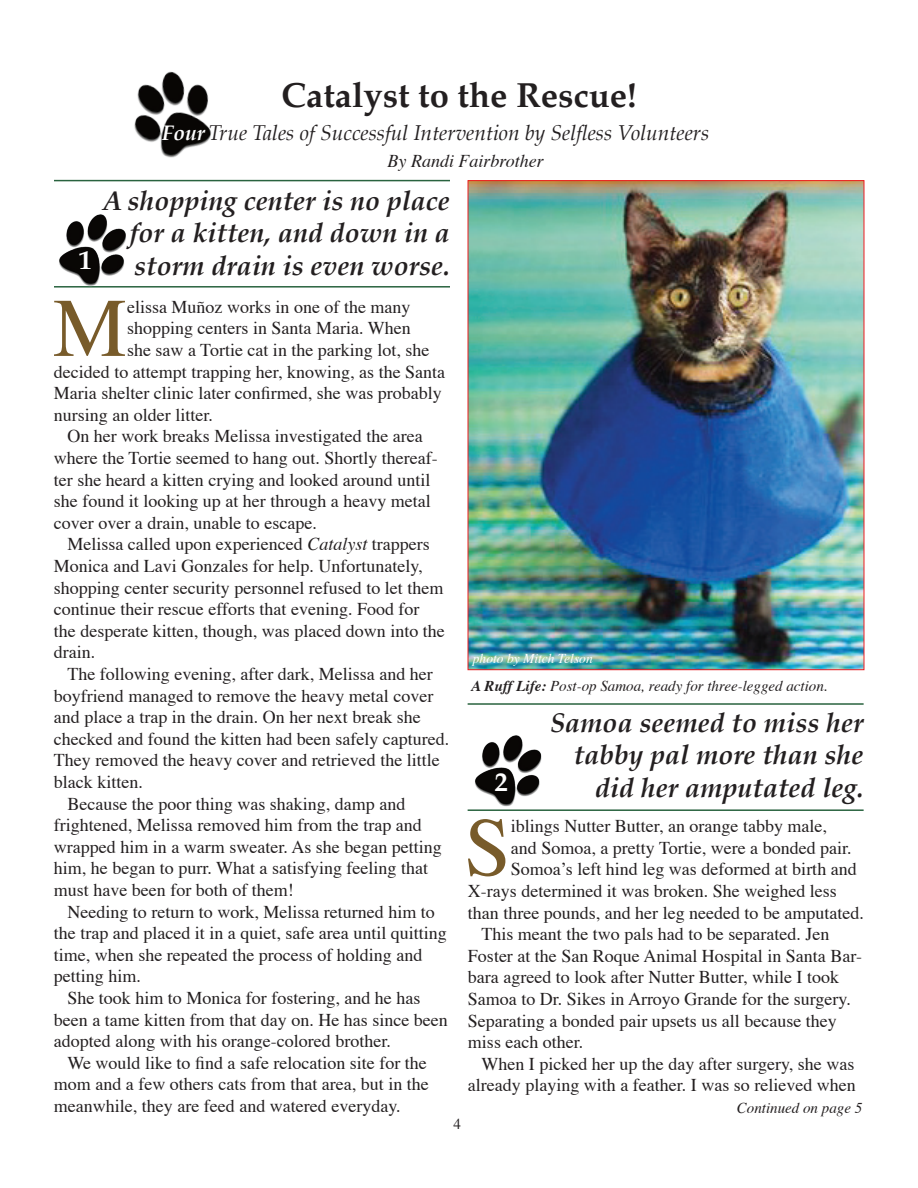
<style>
.page{position:relative;width:918px;height:1188px;background:#fff}
.page>*{position:absolute;margin:0;border:0;box-sizing:border-box;transform-origin:0 0}
.t1{font:83.25px "Times";color:#785b2a}
.t2{font:700 34.5px "Palatino";color:#231f20}
.t3{font:italic 700 27px/32.4px "Palatino";color:#231f20;text-align:justify}
.t4{font:700 27px "Palatino";color:#fff}
.t5{font:italic 21px "Palatino";color:#231f20}
.t6{font:18px "Times";color:#231f20}
.t7{font:italic 18px "Times";color:#231f20}
.t8{font:italic 15px "Times";color:#231f20}
.t9{font:15px "Times";color:#231f20}
.t10{font:italic 13.5px "Times";color:#fff}
.s1{font-weight:700;color:#fff}
.s2{font-style:italic}
.s3{font-weight:700}
</style>
<div class="page">
<img style="left:134px;top:71px;width:78px;height:87px">
<hr style="left:54px;top:180px;width:396px;height:1px;background:#29633f">
<hr style="left:54px;top:286px;width:396px;height:2px;background:#29633f">
<img style="left:470px;top:182px;width:392px;height:486px">
<hr style="left:468px;top:703px;width:396px;height:2px;background:#29633f">
<hr style="left:468px;top:809px;width:396px;height:2px;background:#29633f">
<img style="left:54px;top:214px;width:85px;height:74px">
<img style="left:467px;top:735px;width:94px;height:76px">
<h3 class="t4" style="left:78px;top:237px;width:15px">1</h3>
<h2 class="t2" style="left:281px;top:66px;width:357px">Catalyst to the Rescue!</h2>
<p class="t5" style="left:162px;top:115px;width:549px"><span class="s1">Four</span> True Tales of Successful Intervention by Selfless Volunteers</p>
<p class="t7" style="left:388px;top:150px;width:158px">By Randi Fairbrother</p>
<h3 class="t3" style="left:130px;top:184px;width:322px;text-indent:-27px">A shopping center is no place for a kitten, and down in a storm drain is even worse.</h3>
<h1 class="t1" style="left:53px;top:275px;width:76px">M</h1>
<p class="t6" style="left:127px;top:295px;width:285px">elissa Muñoz works in one of the many</p>
<p class="t6" style="left:127px;top:317px;width:285px">shopping centers in Santa Maria. When</p>
<p class="t6" style="left:127px;top:338px;width:304px">she saw a Tortie cat in the parking lot, she</p>
<p class="t6" style="left:54px;top:360px;width:393px">decided to attempt trapping her, knowing, as the Santa</p>
<p class="t6" style="left:54px;top:382px;width:389px">Maria shelter clinic later confirmed, she was probably</p>
<p class="t6" style="left:54px;top:403px;width:160px">nursing an older litter.</p>
<p class="t6" style="left:67px;top:425px;width:357px">On her work breaks Melissa investigated the area</p>
<p class="t6" style="left:54px;top:446px;width:385px">where the Tortie seemed to hang out. Shortly thereaf-</p>
<p class="t6" style="left:54px;top:468px;width:378px">ter she heard a kitten crying and looked around until</p>
<p class="t6" style="left:54px;top:490px;width:378px">she found it looking up at her through a heavy metal</p>
<p class="t6" style="left:54px;top:511px;width:264px">cover over a drain, unable to escape.</p>
<p class="t6" style="left:67px;top:533px;width:364px">Melissa called upon experienced <span class="s2">Catalyst</span> trappers</p>
<p class="t6" style="left:54px;top:554px;width:370px">Monica and Lavi Gonzales for help. Unfortunately,</p>
<p class="t6" style="left:54px;top:576px;width:391px">shopping center security personnel refused to let them</p>
<p class="t6" style="left:54px;top:598px;width:367px">continue their rescue efforts that evening. Food for</p>
<p class="t6" style="left:54px;top:619px;width:392px">the desperate kitten, though, was placed down into the</p>
<p class="t6" style="left:54px;top:641px;width:43px">drain.</p>
<p class="t6" style="left:67px;top:662px;width:367px">The following evening, after dark, Melissa and her</p>
<p class="t6" style="left:54px;top:684px;width:381px">boyfriend managed to remove the heavy metal cover</p>
<p class="t6" style="left:54px;top:706px;width:368px">and place a trap in the drain. On her next break she</p>
<p class="t6" style="left:54px;top:727px;width:397px">checked and found the kitten had been safely captured.</p>
<p class="t6" style="left:54px;top:749px;width:387px">They removed the heavy cover and retrieved the little</p>
<p class="t6" style="left:54px;top:770px;width:90px">black kitten.</p>
<p class="t6" style="left:67px;top:792px;width:339px">Because the poor thing was shaking, damp and</p>
<p class="t6" style="left:54px;top:814px;width:369px">frightened, Melissa removed him from the trap and</p>
<p class="t6" style="left:54px;top:835px;width:389px">wrapped him in a warm sweater. As she began petting</p>
<p class="t6" style="left:54px;top:857px;width:376px">him, he began to purr. What a satisfying feeling that</p>
<p class="t6" style="left:54px;top:878px;width:241px">must have been for both of them!</p>
<p class="t6" style="left:67px;top:900px;width:369px">Needing to return to work, Melissa returned him to</p>
<p class="t6" style="left:54px;top:922px;width:394px">the trap and placed it in a quiet, safe area until quitting</p>
<p class="t6" style="left:54px;top:943px;width:370px">time, when she repeated the process of holding and</p>
<p class="t6" style="left:54px;top:965px;width:89px">petting him.</p>
<p class="t6" style="left:67px;top:986px;width:354px">She took him to Monica for fostering, and he has</p>
<p class="t6" style="left:54px;top:1008px;width:395px">been a tame kitten from that day on. He has since been</p>
<p class="t6" style="left:54px;top:1030px;width:338px">adopted along with his orange-colored brother.</p>
<p class="t6" style="left:67px;top:1051px;width:361px">We would like to find a safe relocation site for the</p>
<p class="t6" style="left:54px;top:1073px;width:376px">mom and a few others cats from that area, but in the</p>
<p class="t6" style="left:54px;top:1094px;width:348px">meanwhile, they are feed and watered everyday.</p>
<p class="t10" style="left:473px;top:650px;width:121px">photo by Mitch Telson</p>
<p class="t8" style="left:472px;top:676px;width:358px"><span class="s3">A Ruff Life:</span> Post-op Samoa, ready for three-legged action.</p>
<h3 class="t4" style="left:494px;top:759px;width:15px">2</h3>
<h3 class="t3" style="left:550px;top:706px;width:315px;text-align:right">Samoa seemed to miss her tabby pal more than she did her amputated leg.</h3>
<h1 class="t1" style="left:465px;top:795px;width:48px">S</h1>
<p class="t6" style="left:511px;top:815px;width:318px">iblings Nutter Butter, an orange tabby male,</p>
<p class="t6" style="left:511px;top:836px;width:342px">and Somoa, a pretty Tortie, were a bonded pair.</p>
<p class="t6" style="left:511px;top:858px;width:347px">Somoa’s left hind leg was deformed at birth and</p>
<p class="t6" style="left:468px;top:880px;width:370px">X-rays determined it was broken. She weighed less</p>
<p class="t6" style="left:468px;top:901px;width:398px">than three pounds, and her leg needed to be amputated.</p>
<p class="t6" style="left:481px;top:923px;width:349px">This meant the two pals had to be separated. Jen</p>
<p class="t6" style="left:468px;top:944px;width:396px">Foster at the San Roque Animal Hospital in Santa Bar-</p>
<p class="t6" style="left:468px;top:966px;width:373px">bara agreed to look after Nutter Butter, while I took</p>
<p class="t6" style="left:468px;top:988px;width:384px">Samoa to Dr. Sikes in Arroyo Grande for the surgery.</p>
<p class="t6" style="left:468px;top:1009px;width:370px">Separating a bonded pair upsets us all because they</p>
<p class="t6" style="left:468px;top:1031px;width:117px">miss each other.</p>
<p class="t6" style="left:481px;top:1052px;width:374px">When I picked her up the day after surgery, she was</p>
<p class="t6" style="left:468px;top:1074px;width:389px">already playing with a feather. I was so relieved when</p>
<p class="t8" style="left:737px;top:1099px;width:127px">Continued on page 5</p>
<p class="t9" style="left:454px;top:1115px;width:9px">4</p>
</div>
